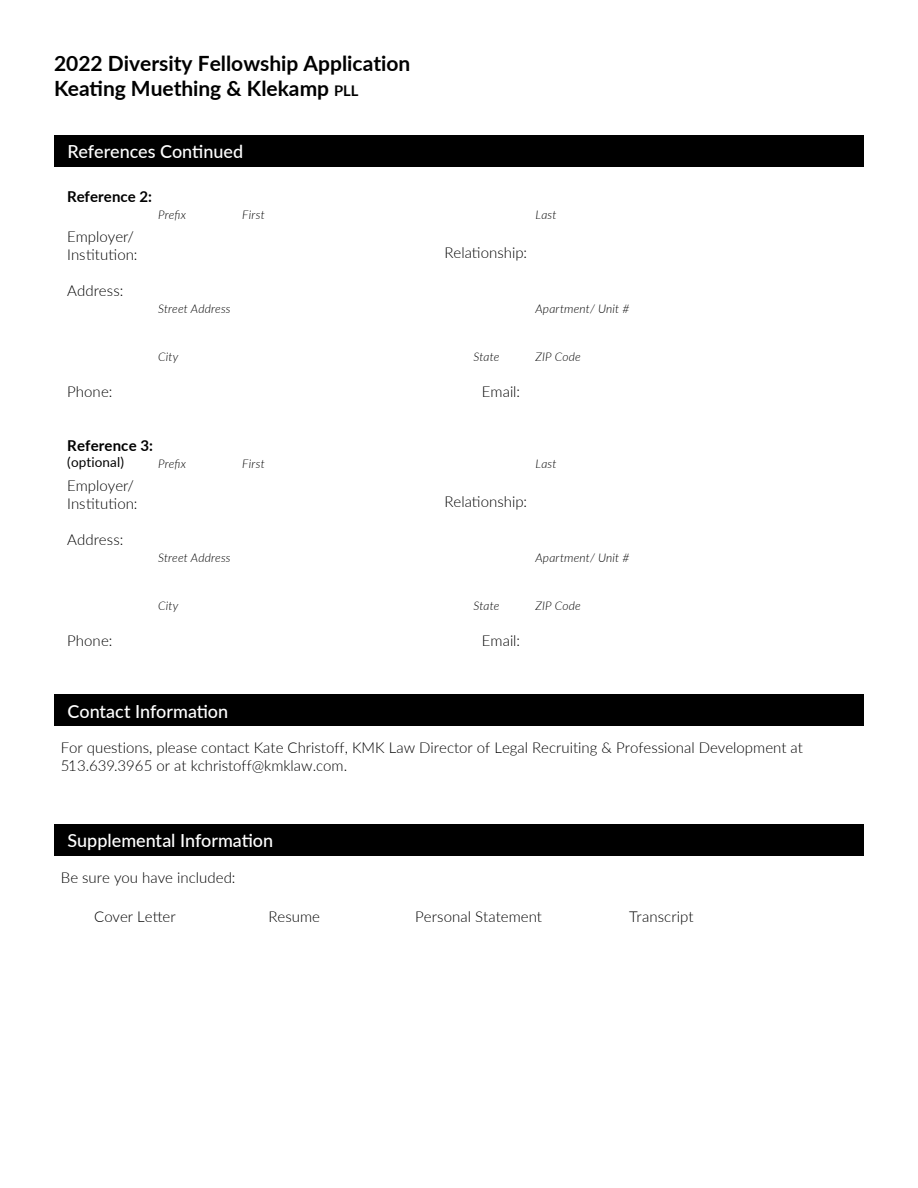
<style>
.page{position:relative;width:918px;height:1188px;background:#fff}
.page>*{position:absolute;margin:0;border:0;box-sizing:border-box;transform-origin:0 0}
.t1{font:700 21px/25.2px "Lato";color:#000}
.t2{font:500 18px "Lato";color:#fff}
.t3{font:300 15px/18px "Lato";color:#000}
.t4{font:700 15px "Lato";letter-spacing:.01em;color:#000}
.t5{font:13.5px "Lato";letter-spacing:.01em;color:#000}
.t6{font:italic 300 12px "Lato";letter-spacing:.015em;color:#000}
.s1{font-size:14.7px}
</style>
<div class="page">
<div style="left:54px;top:135px;width:810px;height:32px;background:#000"></div>
<div style="left:54px;top:695px;width:810px;height:31px;background:#000"></div>
<div style="left:54px;top:824px;width:810px;height:32px;background:#000"></div>
<h1 class="t1" style="left:54px;top:50px;width:358px">2022 Diversity Fellowship Application<br>Keating Muething &amp; Klekamp <span class="s1">pll</span></h1>
<p class="t2" style="left:68px;top:139px;width:177px">References Continued</p>
<p class="t4" style="left:67px;top:185px;width:86px">Reference 2:</p>
<p class="t3" style="left:67px;top:227px;width:72px">Employer/<br>Institution:</p>
<p class="t3" style="left:67px;top:281px;width:58px">Address:</p>
<p class="t6" style="left:158px;top:206px;width:29px">Prefix</p>
<p class="t6" style="left:158px;top:301px;width:74px">Street Address</p>
<p class="t6" style="left:242px;top:206px;width:24px">First</p>
<p class="t3" style="left:67px;top:382px;width:47px">Phone:</p>
<p class="t6" style="left:158px;top:348px;width:22px">City</p>
<p class="t4" style="left:67px;top:434px;width:87px">Reference 3:</p>
<p class="t5" style="left:67px;top:453px;width:58px">(optional)</p>
<p class="t6" style="left:158px;top:455px;width:29px">Prefix</p>
<p class="t3" style="left:67px;top:476px;width:72px">Employer/<br>Institution:</p>
<p class="t3" style="left:67px;top:530px;width:58px">Address:</p>
<p class="t6" style="left:158px;top:550px;width:74px">Street Address</p>
<p class="t6" style="left:242px;top:455px;width:24px">First</p>
<p class="t3" style="left:67px;top:631px;width:47px">Phone:</p>
<p class="t6" style="left:158px;top:597px;width:22px">City</p>
<p class="t2" style="left:68px;top:698px;width:162px">Contact Information</p>
<p class="t6" style="left:536px;top:206px;width:23px">Last</p>
<p class="t3" style="left:445px;top:243px;width:84px">Relationship:</p>
<p class="t6" style="left:474px;top:348px;width:27px">State</p>
<p class="t3" style="left:482px;top:382px;width:40px">Email:</p>
<p class="t6" style="left:535px;top:301px;width:95px">Apartment/ Unit #</p>
<p class="t6" style="left:535px;top:348px;width:47px">ZIP Code</p>
<p class="t6" style="left:536px;top:455px;width:23px">Last</p>
<p class="t3" style="left:445px;top:492px;width:84px">Relationship:</p>
<p class="t6" style="left:474px;top:597px;width:27px">State</p>
<p class="t3" style="left:482px;top:631px;width:40px">Email:</p>
<p class="t6" style="left:535px;top:550px;width:95px">Apartment/ Unit #</p>
<p class="t6" style="left:535px;top:597px;width:47px">ZIP Code</p>
<p class="t3" style="left:61px;top:738px;width:744px">For questions, please contact Kate Christoff, KMK Law Director of Legal Recruiting &amp; Professional Development at<br>513.639.3965 or at kchristoff@kmklaw.com.</p>
<p class="t2" style="left:68px;top:828px;width:207px">Supplemental Information</p>
<p class="t3" style="left:61px;top:868px;width:176px">Be sure you have included:</p>
<p class="t3" style="left:94px;top:907px;width:83px">Cover Letter</p>
<p class="t3" style="left:268px;top:907px;width:53px">Resume</p>
<p class="t3" style="left:415px;top:907px;width:128px">Personal Statement</p>
<p class="t3" style="left:629px;top:907px;width:66px">Transcript</p>
</div>
